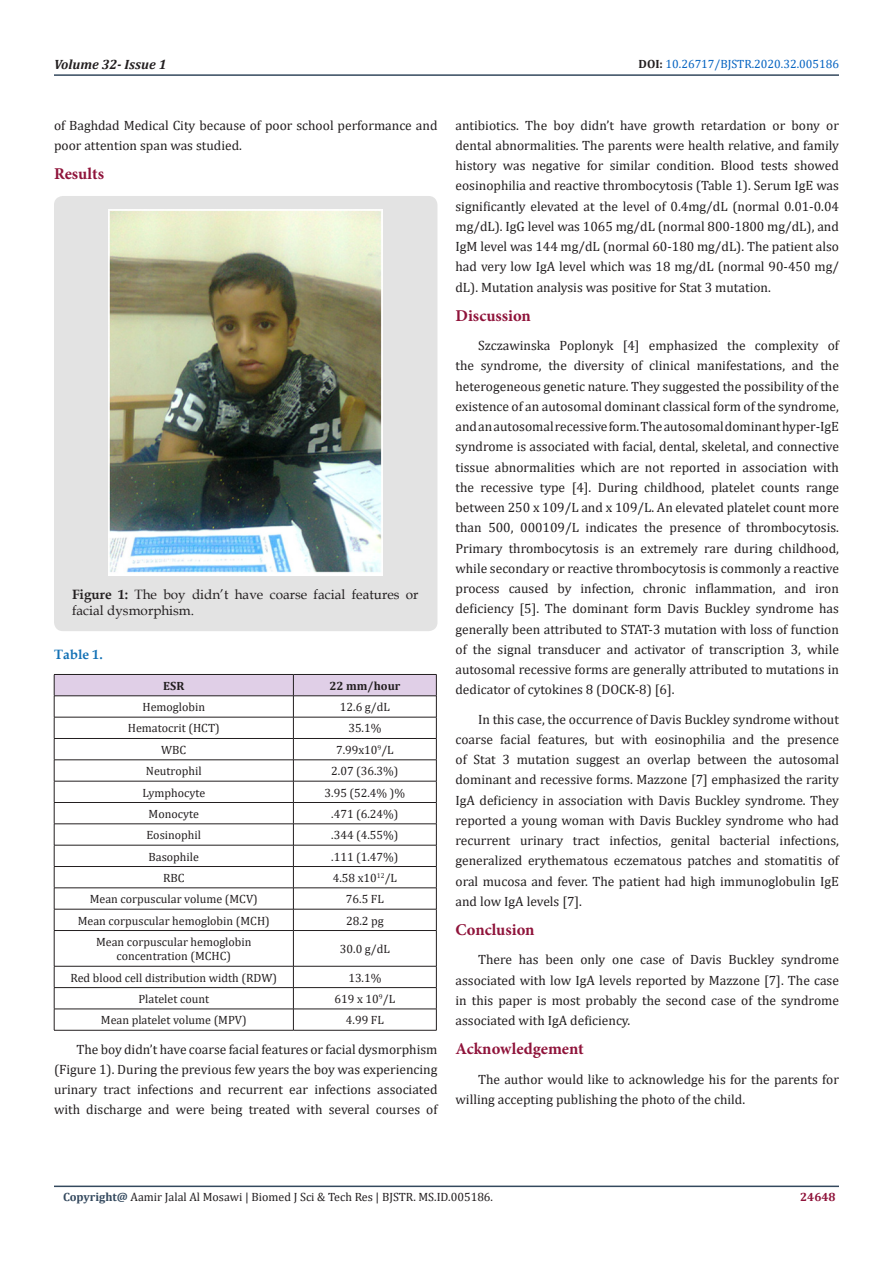
<style>
.page{position:relative;width:893px;height:1263px;background:#fff}
.page>*{position:absolute;margin:0;border:0;box-sizing:border-box;transform-origin:0 0}
.t1{font:700 16.5px "Minion Pro";color:#8f133a}
.t2{font:13.5px/20.2px "Cambria";color:#231f20;text-align:justify}
.t3{font:13.5px/16.2px "Book Antiqua";color:#231f20}
.t4{font:italic 700 13.5px "Cambria";color:#231f20}
.t5{font:700 13.5px "Book Antiqua";color:#1371b5}
.t6{font:12px/14.4px "Cambria";color:#231f20;text-align:center}
.t7{font:12px "Cambria";color:#0563c1}
.t8{font:700 12px "Cambria";color:#231f20}
.t9{font:700 12px "Cambria";color:#8f133a}
.s1{font-weight:700;color:#231f20}
.s2{font-weight:700}
.s3{font-weight:700;color:#34495e}
</style>
<div class="page">
<hr style="left:54px;top:1185px;width:785px;height:2px;background:#34495e">
<hr style="left:54px;top:74px;width:785px;height:2px;background:#34495e">
<div style="left:54px;top:196px;width:383px;height:435px;background:#e3e3e3;border-radius:9px"></div>
<img style="left:109px;top:209px;width:274px;height:367px">
<svg style="left:54px;top:674px;width:383px;height:256px"></svg>
<hr style="left:54px;top:930px;width:239px;height:1px;background:#231f20">
<hr style="left:54px;top:931px;width:1px;height:35px;background:#231f20">
<hr style="left:293px;top:930px;width:144px;height:1px;background:#231f20">
<hr style="left:293px;top:931px;width:1px;height:35px;background:#231f20">
<hr style="left:436px;top:931px;width:1px;height:35px;background:#231f20">
<hr style="left:54px;top:966px;width:239px;height:1px;background:#231f20">
<hr style="left:293px;top:966px;width:144px;height:1px;background:#231f20">
<hr style="left:54px;top:987px;width:239px;height:1px;background:#231f20">
<hr style="left:293px;top:987px;width:144px;height:1px;background:#231f20">
<hr style="left:54px;top:1009px;width:239px;height:1px;background:#231f20">
<svg style="left:54px;top:966px;width:1px;height:64px"></svg>
<hr style="left:293px;top:1009px;width:144px;height:1px;background:#231f20">
<svg style="left:293px;top:966px;width:1px;height:64px"></svg>
<svg style="left:436px;top:966px;width:1px;height:64px"></svg>
<hr style="left:54px;top:1030px;width:239px;height:1px;background:#231f20">
<hr style="left:293px;top:1030px;width:144px;height:1px;background:#231f20">
<p class="t4" style="left:54px;top:55px;width:114px">Volume 32- Issue 1</p>
<p class="t7" style="left:639px;top:57px;width:202px"><span class="s1">DOI:</span> 10.26717/BJSTR.2020.32.005186</p>
<p class="t2" style="left:54px;top:115px;width:385px">of Baghdad Medical City because of poor school performance and poor attention span was studied.</p>
<p class="t1" style="left:54px;top:162px;width:51px">Results</p>
<p class="t3" style="left:72px;top:586px;width:348px"><span class="s2">Figure 1:</span> The boy didn’t have coarse facial features or facial dysmorphism.</p>
<p class="t5" style="left:54px;top:645px;width:50px">Table 1.</p>
<p class="t8" style="left:163px;top:677px;width:23px">ESR</p>
<p class="t8" style="left:329px;top:677px;width:72px">22 mm/hour</p>
<p class="t6" style="left:143px;top:700px;width:64px">Hemoglobin</p>
<p class="t6" style="left:340px;top:700px;width:51px">12.6 g/dL</p>
<p class="t6" style="left:128px;top:721px;width:93px">Hematocrit (HCT)</p>
<p class="t6" style="left:348px;top:721px;width:35px">35.1%</p>
<p class="t6" style="left:161px;top:742px;width:27px">WBC</p>
<p class="t6" style="left:336px;top:742px;width:59px">7.99x10<sup>9</sup>/L</p>
<p class="t6" style="left:146px;top:764px;width:57px">Neutrophil</p>
<p class="t6" style="left:331px;top:764px;width:69px">2.07 (36.3%)</p>
<p class="t6" style="left:142px;top:785px;width:64px">Lymphocyte</p>
<p class="t6" style="left:325px;top:785px;width:82px">3.95 (52.4% )%</p>
<p class="t6" style="left:149px;top:806px;width:52px">Monocyte</p>
<p class="t6" style="left:331px;top:806px;width:69px">.471 (6.24%)</p>
<p class="t6" style="left:146px;top:828px;width:56px">Eosinophil</p>
<p class="t6" style="left:331px;top:828px;width:69px">.344 (4.55%)</p>
<p class="t6" style="left:149px;top:849px;width:52px">Basophile</p>
<p class="t6" style="left:331px;top:849px;width:69px">.111 (1.47%)</p>
<p class="t6" style="left:163px;top:870px;width:23px">RBC</p>
<p class="t6" style="left:333px;top:870px;width:66px">4.58 x10<sup>12</sup>/L</p>
<p class="t6" style="left:90px;top:892px;width:170px">Mean corpuscular volume (MCV)</p>
<p class="t6" style="left:346px;top:892px;width:39px">76.5 FL</p>
<p class="t6" style="left:78px;top:913px;width:194px">Mean corpuscular hemoglobin (MCH)</p>
<p class="t6" style="left:346px;top:913px;width:39px">28.2 pg</p>
<p class="t6" style="left:96px;top:934px;width:157px">Mean corpuscular hemoglobin concentration (MCHC)</p>
<p class="t6" style="left:340px;top:942px;width:51px">30.0 g/dL</p>
<p class="t6" style="left:71px;top:970px;width:208px">Red blood cell distribution width (RDW)</p>
<p class="t6" style="left:348px;top:970px;width:35px">13.1%</p>
<p class="t6" style="left:138px;top:991px;width:72px">Platelet count</p>
<p class="t6" style="left:335px;top:991px;width:62px">619 x 10<sup>9</sup>/L</p>
<p class="t6" style="left:101px;top:1013px;width:147px">Mean platelet volume (MPV)</p>
<p class="t6" style="left:346px;top:1013px;width:39px">4.99 FL</p>
<p class="t2" style="left:54px;top:1039px;width:385px;text-indent:22px">The boy didn’t have coarse facial features or facial dysmorphism (Figure 1). During the previous few years the boy was experiencing urinary tract infections and recurrent ear infections associated with discharge and were being treated with several courses of</p>
<p class="t2" style="left:455px;top:115px;width:385px">antibiotics. The boy didn’t have growth retardation or bony or dental abnormalities. The parents were health relative, and family history was negative for similar condition. Blood tests showed eosinophilia and reactive thrombocytosis (Table 1). Serum IgE was significantly elevated at the level of 0.4mg/dL (normal 0.01-0.04 mg/dL). IgG level was 1065 mg/dL (normal 800-1800 mg/dL), and IgM level was 144 mg/dL (normal 60-180 mg/dL). The patient also had very low IgA level which was 18 mg/dL (normal 90-450 mg/ dL). Mutation analysis was positive for Stat 3 mutation.</p>
<p class="t1" style="left:455px;top:304px;width:77px">Discussion</p>
<p class="t2" style="left:455px;top:335px;width:385px;text-indent:22px">Szczawinska Poplonyk [4] emphasized the complexity of the syndrome, the diversity of clinical manifestations, and the heterogeneous genetic nature. They suggested the possibility of the existence of an autosomal dominant classical form of the syndrome, and an autosomal recessive form. The autosomal dominant hyper-IgE syndrome is associated with facial, dental, skeletal, and connective tissue abnormalities which are not reported in association with the recessive type [4]. During childhood, platelet counts range between 250 x 109/L and x 109/L. An elevated platelet count more than 500, 000109/L indicates the presence of thrombocytosis.<br>Primary thrombocytosis is an extremely rare during childhood, while secondary or reactive thrombocytosis is commonly a reactive process caused by infection, chronic inflammation, and iron deficiency [5]. The dominant form Davis Buckley syndrome has generally been attributed to STAT-3 mutation with loss of function of the signal transducer and activator of transcription 3, while autosomal recessive forms are generally attributed to mutations in dedicator of cytokines 8 (DOCK-8) [6].</p>
<p class="t2" style="left:455px;top:709px;width:385px;text-indent:22px">In this case, the occurrence of Davis Buckley syndrome without coarse facial features, but with eosinophilia and the presence of Stat 3 mutation suggest an overlap between the autosomal dominant and recessive forms. Mazzone [7] emphasized the rarity IgA deficiency in association with Davis Buckley syndrome. They reported a young woman with Davis Buckley syndrome who had recurrent urinary tract infectios, genital bacterial infections, generalized erythematous eczematous patches and stomatitis of oral mucosa and fever. The patient had high immunoglobulin IgE and low IgA levels [7].</p>
<p class="t1" style="left:455px;top:918px;width:81px">Conclusion</p>
<p class="t2" style="left:455px;top:950px;width:385px;text-indent:22px">There has been only one case of Davis Buckley syndrome associated with low IgA levels reported by Mazzone [7]. The case in this paper is most probably the second case of the syndrome associated with IgA deficiency.</p>
<p class="t1" style="left:455px;top:1037px;width:130px">Acknowledgement</p>
<p class="t2" style="left:455px;top:1069px;width:385px;text-indent:22px">The author would like to acknowledge his for the parents for willing accepting publishing the photo of the child.</p>
<p class="t6" style="left:63px;top:1190px;width:432px"><span class="s3">Copyright@</span> Aamir Jalal Al Mosawi | Biomed J Sci &amp; Tech Res | BJSTR. MS.ID.005186.</p>
<p class="t9" style="left:800px;top:1189px;width:37px">24648</p>
</div>
